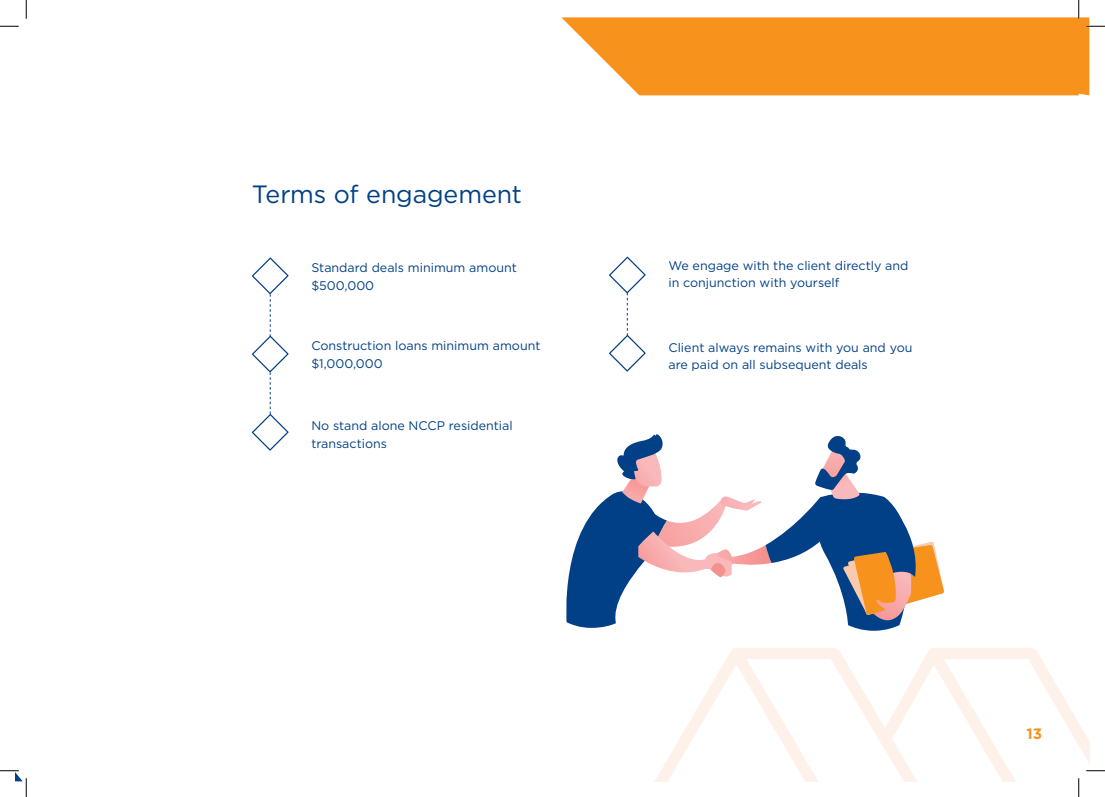
<style>
.page{position:relative;width:1105px;height:797px;background:#fff}
.page>*{position:absolute;margin:0;border:0;box-sizing:border-box;transform-origin:0 0}
.Heading{font:25px "Gotham";letter-spacing:-.005em;color:#014086}
.t1{font:700 15px "Gotham";color:#f7931d}
.Paragraph{font:12.5px/17.5px "Gotham";color:#014086}
</style>
<div class="page">
<svg style="left:561px;top:17px;width:528px;height:78px;background:#f79b2f"></svg>
<img style="left:655px;top:648px;width:434px;height:133px">
<svg style="left:252px;top:257px;width:37px;height:193px"></svg>
<svg style="left:609px;top:256px;width:37px;height:115px"></svg>
<svg style="left:566px;top:434px;width:378px;height:197px"></svg>
<svg style="left:0;top:25px;width:19px;height:2px"></svg>
<svg style="left:1086px;top:25px;width:19px;height:2px"></svg>
<svg style="left:1086px;top:770px;width:19px;height:1px"></svg>
<svg style="left:25px;top:0;width:2px;height:19px"></svg>
<svg style="left:0;top:770px;width:27px;height:27px"></svg>
<svg style="left:1078px;top:0;width:1px;height:19px"></svg>
<svg style="left:1078px;top:778px;width:1px;height:19px"></svg>
<p class="Heading" style="left:252px;top:178px;width:272px">Terms of engagement</p>
<p class="Paragraph" style="left:311px;top:259px;width:207px">Standard deals minimum amount $500,000</p>
<p class="Paragraph" style="left:311px;top:337px;width:231px">Construction loans minimum amount $1,000,000</p>
<p class="Paragraph" style="left:311px;top:417px;width:203px">No stand alone NCCP residential transactions</p>
<p class="Paragraph" style="left:668px;top:256px;width:241px">We engage with the client directly and in conjunction with yourself</p>
<p class="Paragraph" style="left:668px;top:338px;width:245px">Client always remains with you and you are paid on all subsequent deals</p>
<p class="t1" style="left:1026px;top:724px;width:17px">13</p>
</div>
